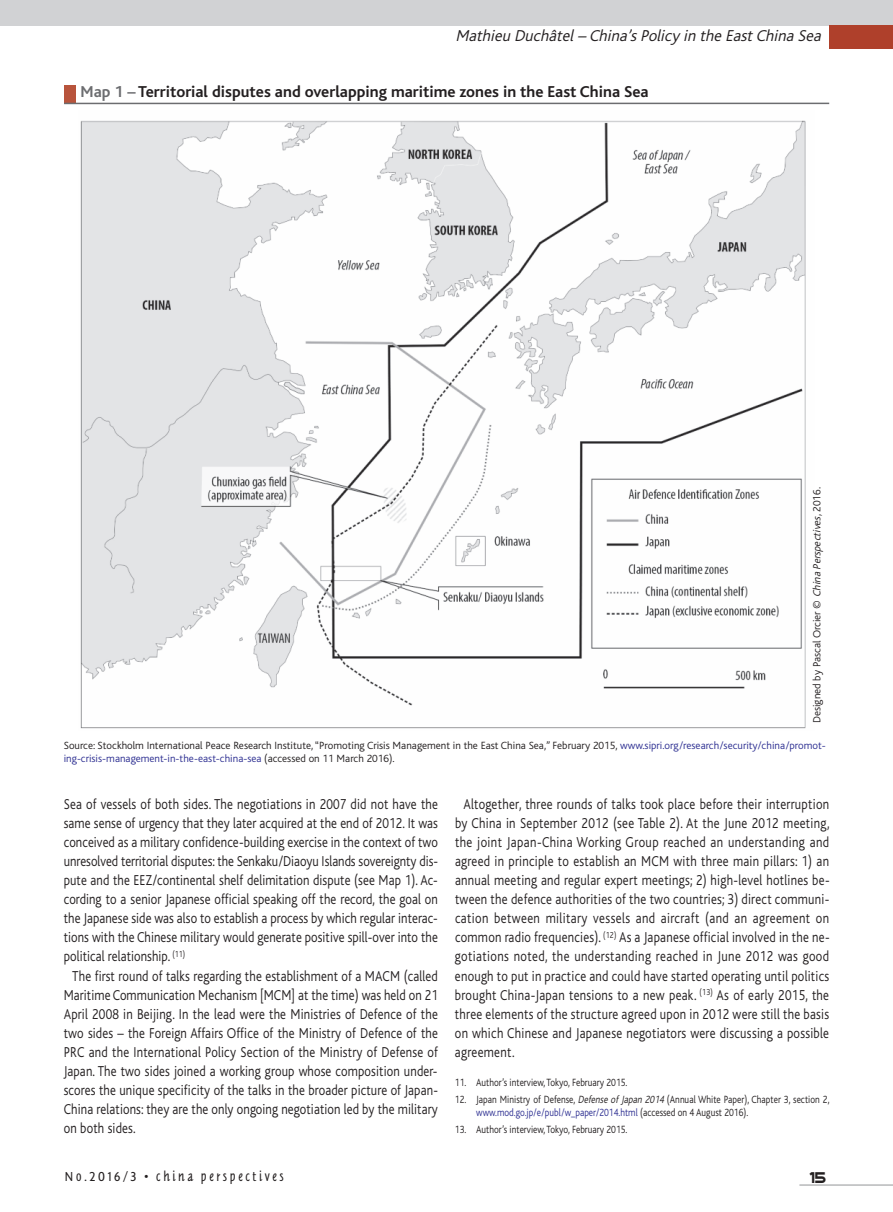
<style>
.page{position:relative;width:893px;height:1212px;background:#fff}
.page>*{position:absolute;margin:0;border:0;box-sizing:border-box;transform-origin:0 0}
.t1{font:700 16.5px "Bliss";color:#231f20}
.t2{font:italic 300 16.5px "Bliss";color:#231f20}
.t3{font:300 15px/19px "Bliss";letter-spacing:.005em;color:#231f20;text-align:justify;scale:.85 1}
.t4{font:15px "Sui Generis Deluxe";color:#231f20;scale:.9 1}
.t5{font:13.5px "Tannhauser Plain";letter-spacing:.2em;color:#231f20}
.t6{font:300 10.95px/13.2px "Bliss";color:#231f20}
.t7{font:300 10.95px/12.9px "Bliss";color:#231f20;scale:.85 1}
.s1{color:#6c6d70}
.s2{font-style:italic}
.s3{color:#2e3092}
</style>
<div class="page">
<div style="left:0;top:0;width:893px;height:26px;background:#d1d2d4"></div>
<hr style="left:799px;top:1185px;width:94px;height:1px;background:#939598">
<div style="left:829px;top:25px;width:64px;height:23px;background:#af402b"></div>
<div style="left:64px;top:85px;width:12px;height:18px;background:#b8543c"></div>
<hr style="left:64px;top:103px;width:765px;height:1px;background:#6c6d70">
<img style="left:80px;top:120px;width:726px;height:609px">
<p class="t2" style="left:456px;top:29px;width:370px">Mathieu Duchâtel – China’s Policy in the East China Sea</p>
<p class="t1" style="left:81px;top:85px;width:570px"><span class="s1">Map 1 –</span> Territorial disputes and overlapping maritime zones in the East China Sea</p>
<p class="t6" style="left:811px;top:723px;width:237px;rotate:-90deg">Designed by Pascal Orcier © <span class="s2">ChinaPerspectives</span>, 2016.</p>
<p class="t6" style="left:64px;top:739px;width:763px">Source: Stockholm International Peace Research Institute,“Promoting Crisis Management in the East China Sea,” February 2015, <span class="s3">www.sipri.org/research/security/china/promot&shy;ing-crisis-management-in-the-east-china-sea</span> (accessed on 11 March 2016).</p>
<p class="t3" style="left:64px;top:796px;width:442px">Sea of vessels of both sides. The negotiations in 2007 did not have the</p>
<p class="t3" style="left:64px;top:815px;width:442px">same sense of urgency that they later acquired at the end of 2012. It was</p>
<p class="t3" style="left:64px;top:834px;width:442px">conceived as a military confidence-building exercise in the context of two</p>
<p class="t3" style="left:64px;top:853px;width:442px">unresolved territorial disputes: the Senkaku/Diaoyu Islands sovereignty dis-</p>
<p class="t3" style="left:64px;top:872px;width:441px">pute and the EEZ/continental shelf delimitation dispute (see Map 1). Ac-</p>
<p class="t3" style="left:64px;top:891px;width:442px">cording to a senior Japanese official speaking off the record, the goal on</p>
<p class="t3" style="left:64px;top:910px;width:441px">the Japanese side was also to establish a process by which regular interac-</p>
<p class="t3" style="left:64px;top:929px;width:442px">tions with the Chinese military would generate positive spill-over into the</p>
<p class="t3" style="left:64px;top:948px;width:144px">political relationship. <sup>(11)</sup></p>
<p class="t3" style="left:72px;top:967px;width:432px">The first round of talks regarding the establishment of a MACM (called</p>
<p class="t3" style="left:64px;top:986px;width:442px">Maritime Communication Mechanism [MCM] at the time) was held on 21</p>
<p class="t3" style="left:64px;top:1005px;width:442px">April 2008 in Beijing. In the lead were the Ministries of Defence of the</p>
<p class="t3" style="left:64px;top:1024px;width:442px">two sides – the Foreign Affairs Office of the Ministry of Defence of the</p>
<p class="t3" style="left:64px;top:1044px;width:442px">PRC and the International Policy Section of the Ministry of Defense of</p>
<p class="t3" style="left:64px;top:1063px;width:441px">Japan. The two sides joined a working group whose composition under-</p>
<p class="t3" style="left:64px;top:1082px;width:442px">scores the unique specificity of the talks in the broader picture of Japan-</p>
<p class="t3" style="left:64px;top:1101px;width:442px">China relations: they are the only ongoing negotiation led by the military</p>
<p class="t3" style="left:64px;top:1120px;width:86px">on both sides.</p>
<p class="t3" style="left:455px;top:796px;width:442px;text-indent:9px">Altogether, three rounds of talks took place before their interruption by China in September 2012 (see Table 2). At the June 2012 meeting, the joint Japan-China Working Group reached an understanding and agreed in principle to establish an MCM with three main pillars: 1) an annual meeting and regular expert meetings; 2) high-level hotlines be&shy;tween the defence authorities of the two countries; 3) direct communi&shy;cation between military vessels and aircraft (and an agreement on common radio frequencies). <sup>(12)</sup> As a Japanese official involved in the ne&shy;gotiations noted, the understanding reached in June 2012 was good enough to put in practice and could have started operating until politics brought China-Japan tensions to a new peak. <sup>(13)</sup> As of early 2015, the three elements of the structure agreed upon in 2012 were still the basis on which Chinese and Japanese negotiators were discussing a possible agreement.</p>
<p class="t7" style="left:455px;top:1076px;width:204px">11. Author’s interview, Tokyo, February 2015.</p>
<p class="t7" style="left:476px;top:1094px;width:417px;text-indent:-21px">12. Japan Ministry of Defense, <span class="s2">Defense of Japan 2014</span> (Annual White Paper), Chapter 3, section 2, <span class="s3">www.mod.go.jp/e/publ/w_paper/2014.html</span> (accessed on 4 August 2016).</p>
<p class="t7" style="left:455px;top:1124px;width:204px">13. Author’s interview, Tokyo, February 2015.</p>
<p class="t5" style="left:65px;top:1170px;width:220px">No.2016/3 • china perspectives</p>
<p class="t4" style="left:809px;top:1171px;width:20px">15</p>
</div>
